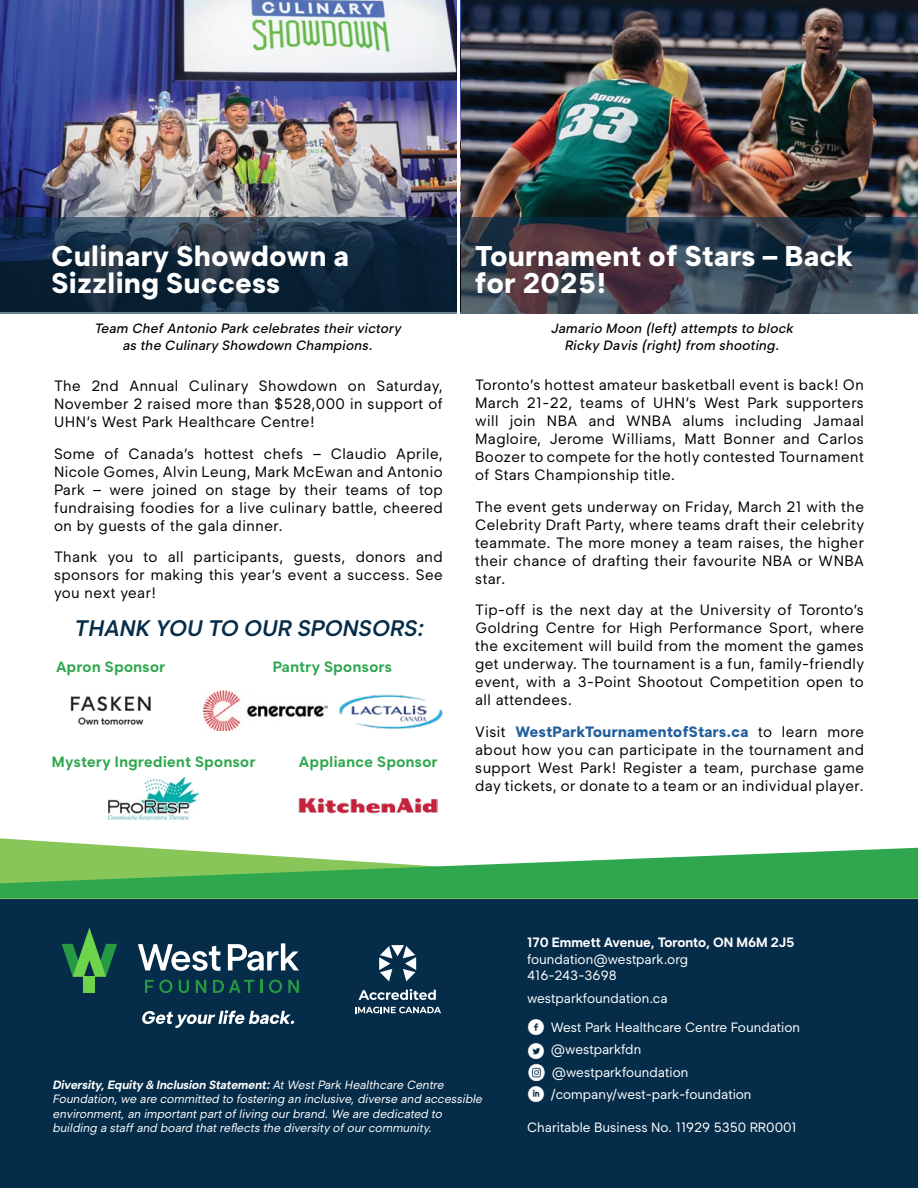
<style>
.page{position:relative;width:918px;height:1188px;background:#fff}
.page>*{position:absolute;margin:0;border:0;box-sizing:border-box;transform-origin:0 0}
.h2-back{font:800 28.5px/27px "Segment";letter-spacing:.025em;color:#fff}
.t1{font:italic 600 22.5px "Segment";letter-spacing:.005em;color:#052c49}
.body_copy{font:15px/18px "Segment";letter-spacing:.03em;color:#000;text-align:justify}
.sponsors{font:700 15px "Segment";letter-spacing:.03em;color:#2fa74e}
.t2{font:13.5px/16.2px "Segment";color:#fff}
.by_line{font:italic 500 13.5px/16.2px "Segment";letter-spacing:.02em;color:#000;text-align:center}
.bullets{font:italic 12px/14.4px "Segment";color:#fff}
.s1{font-weight:800;color:#215e9e}
.s2{font-weight:700}
.s3{font-family:"Socialico";font-size:22.5px}
</style>
<div class="page">
<img style="left:0;top:0;width:918px;height:217px">
<svg style="left:460px;top:217px;width:458px;height:96px;background:#393e4b"></svg>
<svg style="left:0;top:217px;width:457px;height:96px;background:#182e42"></svg>
<div style="left:0;top:899px;width:918px;height:289px;background:#052c49"></div>
<svg style="left:0;top:838px;width:918px;height:61px"></svg>
<svg style="left:0;top:848px;width:918px;height:50px;background:#60ba6b"></svg>
<img style="left:528px;top:1063px;width:17px;height:18px">
<img style="left:70px;top:696px;width:81px;height:29px">
<img style="left:203px;top:690px;width:124px;height:40px">
<img style="left:339px;top:694px;width:104px;height:35px">
<img style="left:109px;top:777px;width:90px;height:43px">
<img style="left:299px;top:798px;width:139px;height:16px">
<hr style="left:458px;top:0;width:2px;height:315px;background:#fff">
<svg style="left:138px;top:944px;width:82px;height:27px"></svg>
<svg style="left:228px;top:943px;width:71px;height:28px"></svg>
<svg style="left:145px;top:980px;width:27px;height:13px"></svg>
<svg style="left:179px;top:980px;width:10px;height:13px"></svg>
<svg style="left:196px;top:980px;width:10px;height:13px"></svg>
<svg style="left:213px;top:980px;width:41px;height:13px"></svg>
<svg style="left:260px;top:980px;width:3px;height:13px"></svg>
<svg style="left:269px;top:980px;width:13px;height:13px"></svg>
<svg style="left:288px;top:980px;width:11px;height:13px"></svg>
<svg style="left:62px;top:927px;width:55px;height:50px"></svg>
<div style="left:84px;top:977px;width:11px;height:16px;background:#6ed44c"></div>
<svg style="left:142px;top:1010px;width:152px;height:18px"></svg>
<svg style="left:355px;top:1007px;width:86px;height:6px"></svg>
<svg style="left:359px;top:989px;width:77px;height:11px"></svg>
<svg style="left:379px;top:945px;width:37px;height:36px"></svg>
<p class="h2-back" style="left:52px;top:242px;width:299px">Culinary Showdown a<br>Sizzling Success</p>
<p class="by_line" style="left:94px;top:320px;width:308px">Team Chef Antonio Park celebrates their victory as the Culinary Showdown Champions.</p>
<p class="body_copy" style="left:54px;top:377px;width:390px">The 2nd Annual Culinary Showdown on Saturday, November 2 raised more than $528,000 in support of UHN’s West Park Healthcare Centre!</p>
<p class="body_copy" style="left:54px;top:444px;width:390px">Some of Canada’s hottest chefs – Claudio Aprile, Nicole Gomes, Alvin Leung, Mark McEwan and Antonio Park – were joined on stage by their teams of top fundraising foodies for a live culinary battle, cheered on by guests of the gala dinner.</p>
<p class="body_copy" style="left:54px;top:548px;width:390px">Thank you to all participants, guests, donors and sponsors for making this year’s event a success. See you next year!</p>
<h4 class="t1" style="left:74px;top:614px;width:351px">THANK YOU TO OUR SPONSORS:</h4>
<p class="sponsors" style="left:56px;top:657px;width:111px">Apron Sponsor</p>
<p class="sponsors" style="left:273px;top:657px;width:121px">Pantry Sponsors</p>
<p class="sponsors" style="left:52px;top:752px;width:205px">Mystery Ingredient Sponsor</p>
<p class="sponsors" style="left:299px;top:752px;width:140px">Appliance Sponsor</p>
<p class="h2-back" style="left:475px;top:242px;width:379px">Tournament of Stars – Back for 2025!</p>
<p class="by_line" style="left:550px;top:320px;width:244px">Jamario Moon (left) attempts to block<br>Ricky Davis (right) from shooting.</p>
<p class="body_copy" style="left:475px;top:376px;width:390px">Toronto’s hottest amateur basketball event is back! On March 21-22, teams of UHN’s West Park supporters will join NBA and WNBA alums including Jamaal Magloire, Jerome Williams, Matt Bonner and Carlos Boozer to compete for the hotly contested Tournament of Stars Championship title.</p>
<p class="body_copy" style="left:475px;top:497px;width:390px">The event gets underway on Friday, March 21 with the Celebrity Draft Party, where teams draft their celebrity teammate. The more money a team raises, the higher their chance of drafting their favourite NBA or WNBA star.</p>
<p class="body_copy" style="left:475px;top:601px;width:390px">Tip-off is the next day at the University of Toronto’s Goldring Centre for High Performance Sport, where the excitement will build from the moment the games get underway. The tournament is a fun, family-friendly event, with a 3-Point Shootout Competition open to all attendees.</p>
<p class="body_copy" style="left:475px;top:722px;width:390px">Visit <span class="s1">WestParkTournamentofStars.ca</span> to learn more about how you can participate in the tournament and support West Park! Register a team, purchase game day tickets, or donate to a team or an individual player.</p>
<p class="bullets" style="left:52px;top:1077px;width:431px"><span class="s2">Diversity, Equity &amp; Inclusion Statement:</span> At West Park Healthcare Centre Foundation, we are committed to fostering an inclusive, diverse and accessible environment, an important part of living our brand. We are dedicated to building a staff and board that reflects the diversity of our community.</p>
<p class="t2" style="left:527px;top:934px;width:269px"><span class="s2">170 Emmett Avenue, Toronto, ON M6M 2J5 </span>foundation@westpark.org<br>416-243-3698</p>
<p class="t2" style="left:527px;top:990px;width:142px">westparkfoundation.ca</p>
<p class="t2" style="left:527px;top:1019px;width:275px"><span class="s3">f</span> West Park Healthcare Centre Foundation</p>
<p class="t2" style="left:527px;top:1041px;width:116px"><span class="s3">l</span> @westparkfdn</p>
<p class="t2" style="left:552px;top:1064px;width:138px">@westparkfoundation</p>
<p class="t2" style="left:527px;top:1086px;width:226px"><span class="s3">i</span> /company/west-park-foundation</p>
<p class="t2" style="left:527px;top:1119px;width:271px">Charitable Business No. 11929 5350 RR0001</p>
</div>
